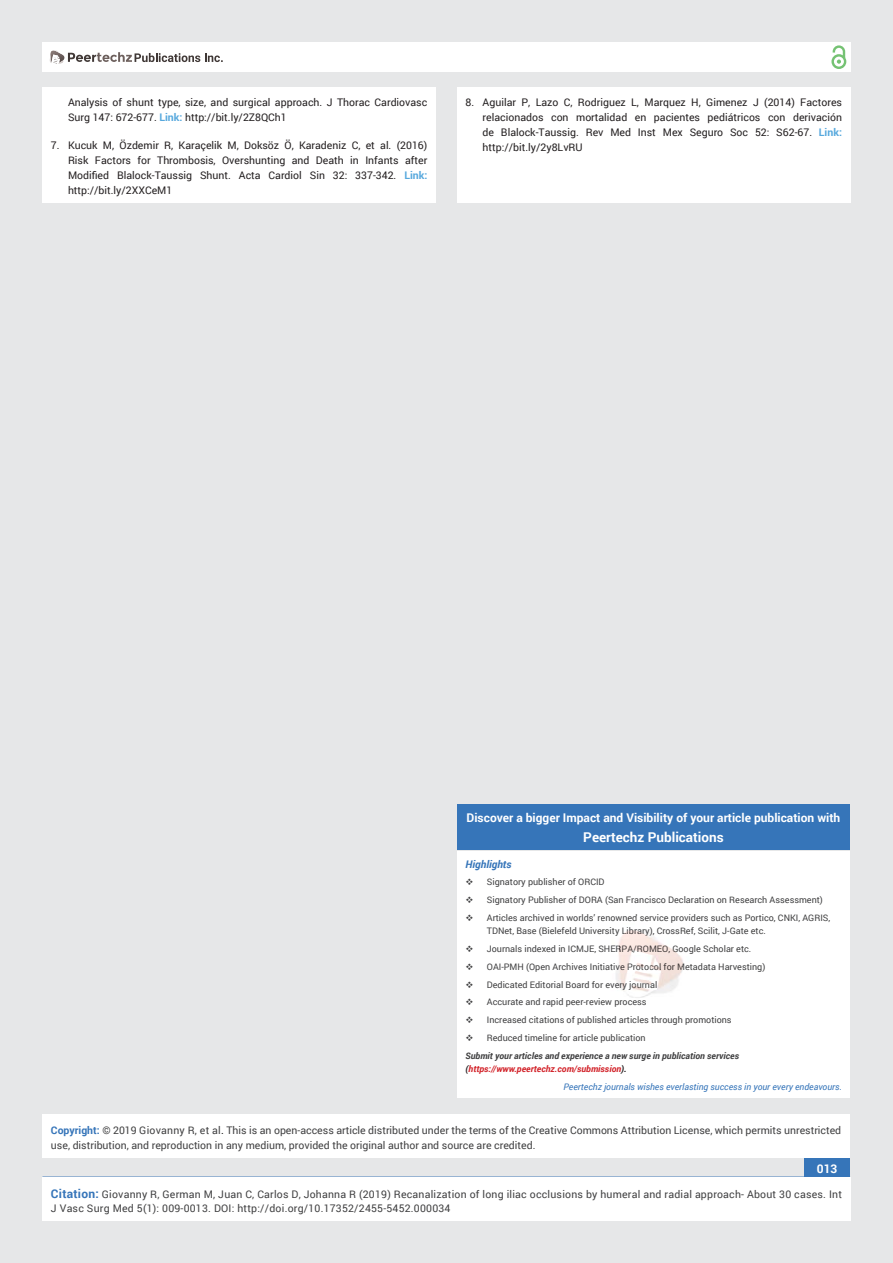
<style>
.page{position:relative;width:893px;height:1263px;background:#e6e7e8}
.page>*{position:absolute;margin:0;border:0;box-sizing:border-box;transform-origin:0 0}
.t1{font:700 13.5px "Roboto";color:#fff}
.t2{font:700 12px "Roboto";color:#fff}
.t3{font:10.5px/15px "Roboto";color:#231f20;text-align:justify}
.t4{font:10.5px/15px "Roboto";color:#404041}
.t5{font:10.5px/13.5px "Roboto";letter-spacing:.02em;color:#404041}
.t6{font:italic 700 10.5px "Roboto";color:#3675b9}
.t7{font:9px/13.5px "Roboto";color:#404041}
.t8{font:italic 9px/17.7px "Roboto";color:#3675b9}
.t9{font:italic 700 9px/17.7px "Roboto";color:#404041}
.s1{font-weight:700;color:#56a8dd}
.s2{color:#414142}
.s3{color:#404042}
.s4{color:#403f41}
.s5{color:#403939}
.s6{color:#3f3838}
.s7{color:#3e3837}
.s8{color:#3f3b3c}
.s9{font-weight:400;font-style:normal}
.s10{font-weight:700;color:#231f20}
.s11{font-weight:700;color:#d2232a}
.s12{font-weight:700;color:#3675b9}
.s13{color:#0e0f0f}
.s14{font-weight:700;font-size:12px;color:#3675b9}
</style>
<div class="page">
<div style="left:42px;top:43px;width:808px;height:29px;background:#fff"></div>
<div style="left:831px;top:54px;width:15px;height:15px;border:2px solid #75c273;border-radius:50%"></div>
<svg style="left:831px;top:45px;width:15px;height:19px"></svg>
<div style="left:804px;top:1157px;width:46px;height:53px;background:#3675b9"></div>
<div style="left:42px;top:1177px;width:808px;height:43px;background:#fff"></div>
<svg style="left:49px;top:50px;width:174px;height:14px"></svg>
<div style="left:42px;top:1115px;width:808px;height:43px;background:#fff"></div>
<div style="left:457px;top:805px;width:393px;height:45px;background:#3675b9"></div>
<div style="left:457px;top:851px;width:393px;height:247px;background:#fff"></div>
<img style="left:616px;top:937px;width:67px;height:61px">
<img style="left:621px;top:930px;width:28px;height:7px">
<img style="left:616px;top:945px;width:67px;height:9px">
<img style="left:616px;top:963px;width:68px;height:9px">
<img style="left:616px;top:981px;width:40px;height:9px">
<div style="left:42px;top:87px;width:394px;height:116px;background:#fff"></div>
<div style="left:457px;top:87px;width:393px;height:116px;background:#fff"></div>
<p class="t3" style="left:68px;top:95px;width:361px">Analysis of shunt type, size, and surgical approach. J Thorac Cardiovasc<br>Surg 147: 672-677. <span class="s1">Link:</span> http://bit.ly/2Z8QCh1</p>
<p class="t3" style="left:68px;top:137px;width:361px;text-indent:-17px">7. Kucuk M, Özdemir R, Karaçelik M, Doksöz Ö, Karadeniz C, et al. (2016)<br>Risk Factors for Thrombosis, Overshunting and Death in Infants after Modified Blalock-Taussig Shunt. Acta Cardiol Sin 32: 337-342. <span class="s1">Link: </span>http://bit.ly/2XXCeM1</p>
<p class="t3" style="left:483px;top:95px;width:361px;text-indent:-17px">8. Aguilar P, Lazo C, Rodriguez L, Marquez H, Gimenez J (2014) Factores relacionados con mortalidad en pacientes pediátricos con derivación de Blalock-Taussig. Rev Med Inst Mex Seguro Soc 52: S62-67. <span class="s1">Link: </span>http://bit.ly/2y8LvRU</p>
<p class="t2" style="left:466px;top:810px;width:375px">Discover a bigger Impact and Visibility of your article publication with</p>
<p class="t1" style="left:583px;top:828px;width:142px">Peertechz Publications</p>
<p class="t6" style="left:465px;top:857px;width:48px">Highlights</p>
<p class="t7" style="left:465px;top:875px;width:140px">❖ Signatory publisher of ORCID</p>
<p class="t7" style="left:465px;top:893px;width:359px">❖ Signatory Publisher of DORA (San Francisco Declaration on Research Assessment)</p>
<p class="t7" style="left:487px;top:911px;width:345px;text-indent:-21px">❖ Articles archived in worlds’ r<span class="s2">enowned service provid</span>ers such as Portico, CNKI, AGRIS,<br>TDNet, Base (Bielefeld Univ<span class="s2">ersity Li</span><span class="s3">brar</span><span class="s4">y),</span> <span class="s2">CrossRef,</span> Scilit, J-Gate etc.</p>
<p class="t7" style="left:465px;top:942px;width:287px">❖ Journals indexed in ICMJE, <span class="s2">SHER</span><span class="s5">PA/ROMEO</span><span class="s2">, Googl</span>e Scholar etc.</p>
<p class="t7" style="left:465px;top:960px;width:301px">❖ OAI-PMH (Open Archives Ini<span class="s2">tiati</span><span class="s3">ve P</span><span class="s2">rotocol</span> <span class="s6">for</span> <span class="s7">M</span><span class="s2">eta</span>data Harvesting)</p>
<p class="t7" style="left:465px;top:977px;width:193px">❖ Dedicated Editorial Board fo<span class="s2">r e</span><span class="s3">very</span> <span class="s2">jou</span><span class="s7">rn</span><span class="s8">a</span><span class="s2">l</span></p>
<p class="t7" style="left:465px;top:995px;width:183px">❖ Accurate and rapid peer-revi<span class="s2">ew process</span></p>
<p class="t7" style="left:465px;top:1013px;width:268px">❖ Increased citations of published articles through promotions</p>
<p class="t9" style="left:465px;top:1029px;width:275px">❖ <span class="s9">Reduced timeline for article publication<br></span>Submit your articles and experience a new surge in publication services</p>
<p class="t8" style="left:563px;top:1060px;width:280px;text-indent:-98px"><span class="s10">(</span><span class="s11">https://www.peertechz.com/submission</span><span class="s10">).<br></span>Peertechz journals wishes everlasting success in your every endeavours.</p>
<p class="t4" style="left:51px;top:1123px;width:792px"><span class="s12">Copyright:</span> © 2019 Giovanny R, et al<span class="s13">.</span> This is an open-access article distributed under the terms of the Creative Commons Attribution License, which permits unrestricted use, distribution, and reproduction in any medium, provided the original author and source are credited.</p>
<p class="t2" style="left:817px;top:1161px;width:22px">013</p>
<p class="t5" style="left:51px;top:1188px;width:792px"><span class="s14">Citation:</span> Giovanny R, German M, Juan C, Carlos D, Johanna R (2019) Recanalization of long iliac occlusions by humeral and radial approach- About 30 cases. Int<br>J Vasc Surg Med 5(1): 009-0013. DOI: http://doi.org/10.17352/2455-5452.000034</p>
</div>
